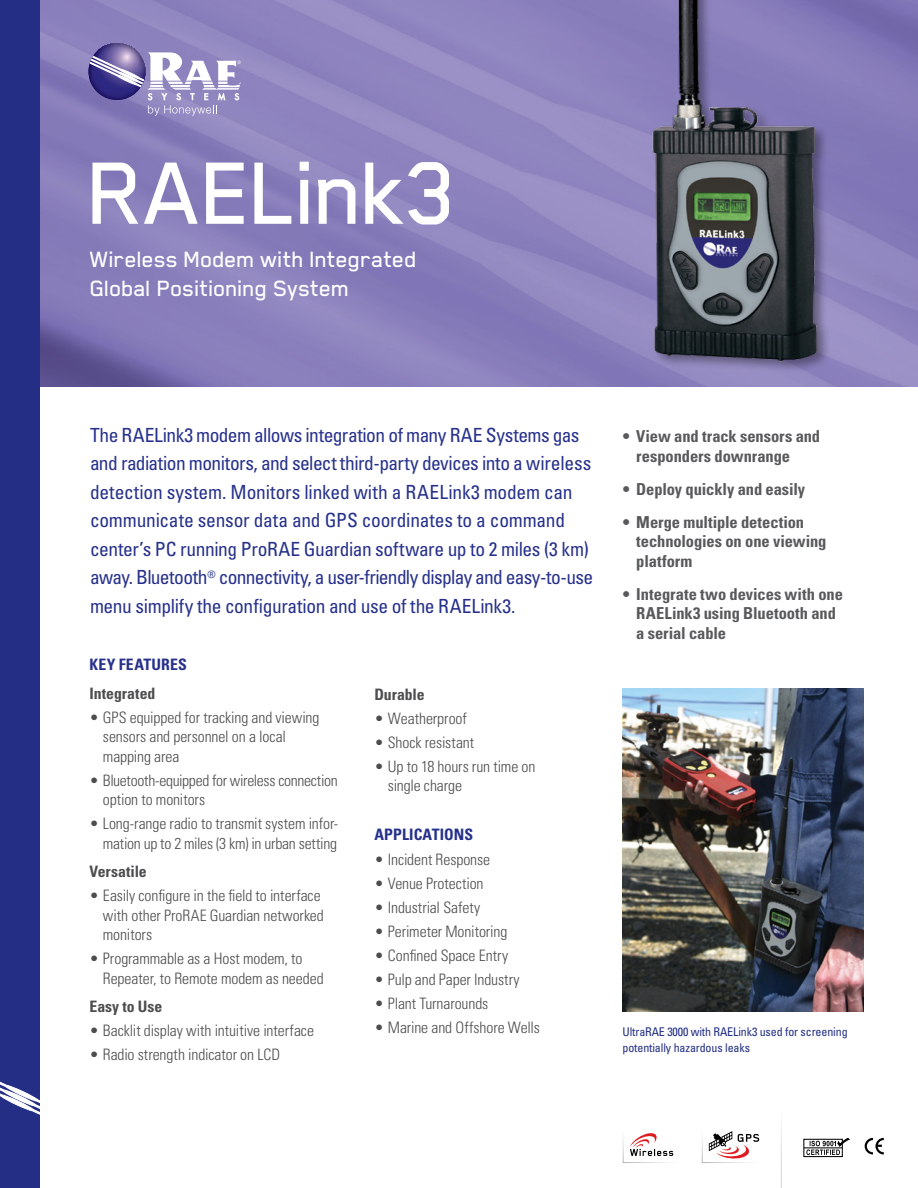
<style>
.page{position:relative;width:918px;height:1188px;background:#fff}
.page>*{position:absolute;margin:0;border:0;box-sizing:border-box;transform-origin:0 0}
.t1{font:500 102px "Blender";letter-spacing:-.025em;color:#fff}
.t2{font:500 25.5px/28.5px "Blender";letter-spacing:-.01em;color:#fff}
.t3{font:condensed 19.5px/28.5px "Univers LT Std";letter-spacing:-.02em;color:#27318b}
.t4{font:700 condensed 16.5px/19.5px "Univers LT Std";letter-spacing:-.005em;color:#58595b}
.t5{font:300 condensed 15.75px/19.5px "Univers LT Std";letter-spacing:-.005em;color:#4d4d4f}
.t6{font:700 condensed 15.75px "Univers LT Std";letter-spacing:-.005em;color:#4d4d4f}
.t7{font:700 condensed 15.75px "Univers LT Std";letter-spacing:.015em;color:#27318b}
.t8{font:condensed 12px/16.5px "Univers LT Std";letter-spacing:-.01em;color:#232e84}
</style>
<div class="page">
<img style="left:40px;top:0;width:878px;height:387px">
<svg style="left:88px;top:43px;width:153px;height:73px"></svg>
<div style="left:0;top:0;width:40px;height:1188px;background:#232e84"></div>
<svg style="left:0;top:1081px;width:40px;height:33px"></svg>
<img style="left:618px;top:0;width:226px;height:373px">
<img style="left:623px;top:688px;width:241px;height:324px">
<svg style="left:864px;top:1137px;width:20px;height:18px"></svg>
<hr style="left:804px;top:1147px;width:38px;height:1px;background:#000">
<div style="left:803px;top:1139px;width:40px;height:18px;border:1px solid #000"></div>
<svg style="left:806px;top:1138px;width:44px;height:17px"></svg>
<svg style="left:702px;top:1131px;width:58px;height:32px"></svg>
<svg style="left:622px;top:1133px;width:52px;height:30px"></svg>
<h1 class="t1" style="left:88px;top:139px;width:372px">RAELink3</h1>
<h2 class="t2" style="left:90px;top:244px;width:329px">Wireless Modem with Integrated<br>Global Positioning System</h2>
<p class="t3" style="left:90px;top:420px;width:505px">The RAELink3 modem allows integration of many RAE Systems gas and radiation monitors, and select third-party devices into a wireless detection system. Monitors linked with a RAELink3 modem can communicate sensor data and GPS coordinates to a command center’s PC running ProRAE Guardian software up to 2 miles (3 km) away. Bluetooth<sup>®</sup> connectivity, a user-friendly display and easy-to-use menu simplify the configuration and use of the RAELink3.</p>
<p class="t4" style="left:636px;top:426px;width:185px;text-indent:-13px">• View and track sensors and responders downrange</p>
<p class="t4" style="left:623px;top:479px;width:184px">• Deploy quickly and easily</p>
<p class="t4" style="left:636px;top:512px;width:192px;text-indent:-13px">• Merge multiple detection technologies on one viewing platform</p>
<p class="t4" style="left:636px;top:584px;width:208px;text-indent:-13px">• Integrate two devices with one<br>RAELink3 using Bluetooth and a serial cable</p>
<p class="t7" style="left:89px;top:655px;width:99px">Key Features</p>
<p class="t6" style="left:89px;top:683px;width:67px">Integrated</p>
<p class="t5" style="left:103px;top:707px;width:218px;text-indent:-13px">• GPS equipped for tracking and viewing sensors and personnel on a local mapping area</p>
<p class="t5" style="left:103px;top:770px;width:236px;text-indent:-13px">• Bluetooth-equipped for wireless connection option to monitors</p>
<p class="t5" style="left:89px;top:814px;width:250px;text-align:right">• Long-range radio to transmit system infor&shy;mation up to 2 miles (3 km) in urban setting</p>
<p class="t6" style="left:89px;top:862px;width:59px">Versatile</p>
<p class="t5" style="left:103px;top:886px;width:223px;text-indent:-13px">• Easily configure in the field to interface with other ProRAE Guardian networked monitors</p>
<p class="t5" style="left:103px;top:949px;width:222px;text-indent:-13px">• Programmable as a Host modem, to<br>Repeater, to Remote modem as needed</p>
<p class="t6" style="left:89px;top:997px;width:75px">Easy to Use</p>
<p class="t5" style="left:89px;top:1021px;width:226px">• Backlit display with intuitive interface</p>
<p class="t5" style="left:89px;top:1045px;width:192px">• Radio strength indicator on LCD</p>
<p class="t6" style="left:374px;top:685px;width:52px">Durable</p>
<p class="t5" style="left:374px;top:709px;width:94px">• Weatherproof</p>
<p class="t5" style="left:374px;top:733px;width:101px">• Shock resistant</p>
<p class="t5" style="left:388px;top:757px;width:149px;text-indent:-13px">• Up to 18 hours run time on single charge</p>
<p class="t7" style="left:374px;top:825px;width:100px">Applications</p>
<p class="t5" style="left:374px;top:850px;width:117px">• Incident Response</p>
<p class="t5" style="left:374px;top:874px;width:111px">• Venue Protection</p>
<p class="t5" style="left:374px;top:898px;width:108px">• Industrial Safety</p>
<p class="t5" style="left:374px;top:922px;width:134px">• Perimeter Monitoring</p>
<p class="t5" style="left:374px;top:946px;width:135px">• Confined Space Entry</p>
<p class="t5" style="left:374px;top:970px;width:147px">• Pulp and Paper Industry</p>
<p class="t5" style="left:374px;top:994px;width:115px">• Plant Turnarounds</p>
<p class="t5" style="left:374px;top:1018px;width:167px">• Marine and Offshore Wells</p>
<p class="t8" style="left:622px;top:1023px;width:227px">UltraRAE 3000 with RAELink3 used for screening potentially hazardous leaks</p>
</div>
